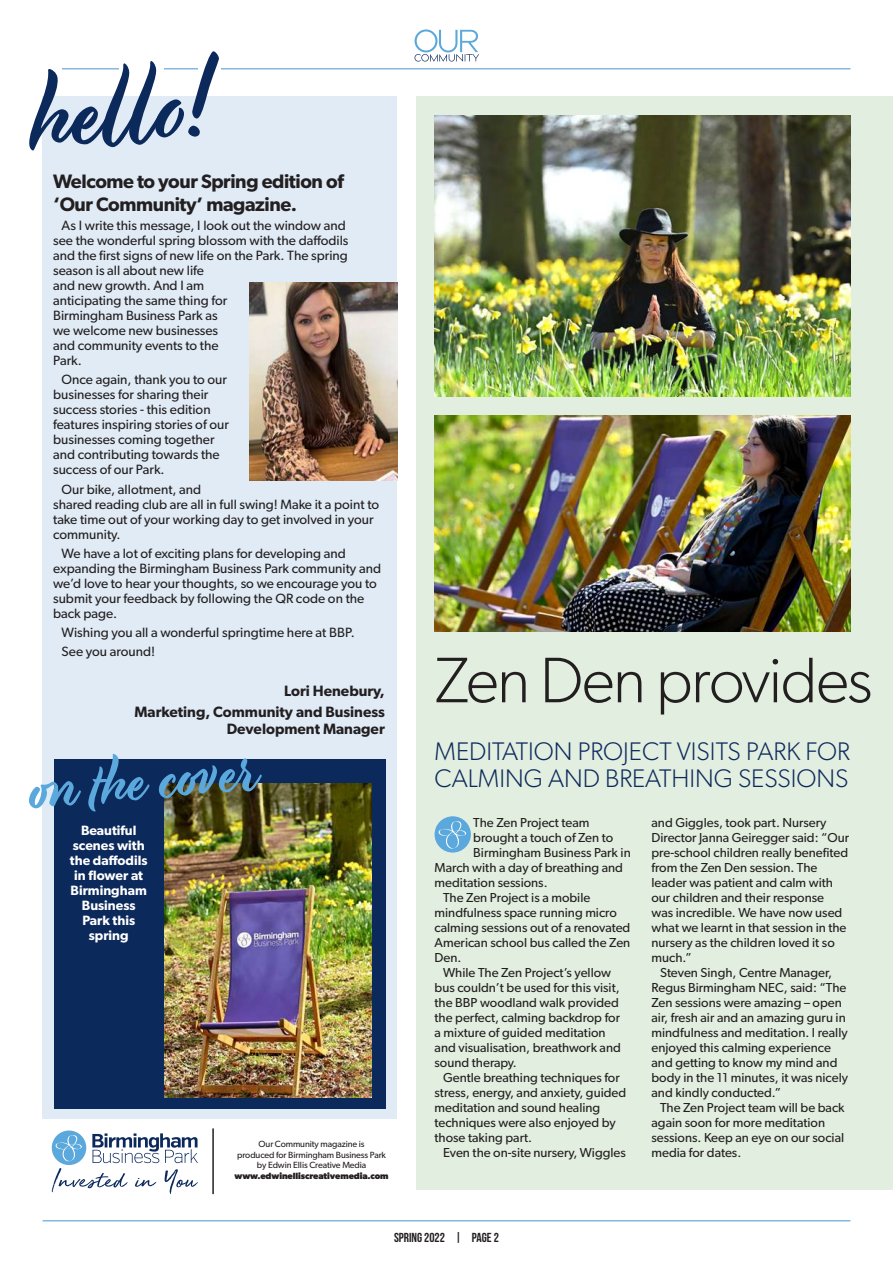
<style>
.page{position:relative;width:893px;height:1263px;background:#fff}
.page>*{position:absolute;margin:0;border:0;box-sizing:border-box;transform-origin:0 0}
.t1{font:109.35px "Modish";color:#0c295c}
.t2{font:67.35px "Modish";color:#5ba8dc}
.t3{font:300 64.5px "Gibson";letter-spacing:-.025em;color:#231f20}
.t4{font:300 25.5px/27px "Gibson";color:#0c295c}
.t5{font:600 19.5px/22.5px "Gibson";letter-spacing:-.02em;color:#231f20}
.t6{font:600 15px/20.7px "Gibson";color:#231f20;text-align:right}
.t7{font:13.5px/15px "Gibson";color:#231f20}
.t8{font:600 13.5px/15px "Gibson";color:#fff;text-align:center}
.t9{font:13.05px/15px "Gibson";color:#231f20}
.t10{font:13.05px "Bebas Neue";color:#231f20}
.t11{font:9px/10.5px "Gibson";letter-spacing:-.01em;color:#231f20;text-align:center}
.t12{font:700 9px "Gibson";letter-spacing:-.01em;color:#231f20}
</style>
<div class="page">
<hr style="left:43px;top:1220px;width:807px;height:1px;background:#4795d0">
<hr style="left:43px;top:68px;width:807px;height:1px;background:#4795d0">
<svg style="left:415px;top:29px;width:64px;height:33px"></svg>
<svg style="left:52px;top:1130px;width:34px;height:35px"></svg>
<svg style="left:52px;top:1133px;width:146px;height:61px"></svg>
<div style="left:141px;top:62px;width:22px;height:16px;background:#fff"></div>
<div style="left:119px;top:62px;width:34px;height:16px;background:#fff"></div>
<div style="left:39px;top:62px;width:22px;height:16px;background:#fff"></div>
<div style="left:199px;top:62px;width:22px;height:16px;background:#fff"></div>
<hr style="left:212px;top:1128px;width:2px;height:66px;background:#231f20">
<div style="left:43px;top:96px;width:354px;height:1022px;background:#e0ebf6"></div>
<img style="left:249px;top:282px;width:148px;height:198px">
<div style="left:417px;top:96px;width:476px;height:1094px;background:#e2eedf"></div>
<div style="left:435px;top:816px;width:36px;height:36px;background:#5ba8dc;border-radius:50%"></div>
<svg style="left:438px;top:821px;width:28px;height:28px"></svg>
<div style="left:54px;top:759px;width:332px;height:349px;background:#0c295c"></div>
<img style="left:165px;top:784px;width:207px;height:313px">
<img style="left:435px;top:116px;width:415px;height:281px">
<img style="left:435px;top:415px;width:415px;height:216px">
<h1 class="t1" style="left:26px;top:45px;width:182px;rotate:-5deg">hello!</h1>
<h3 class="t5" style="left:53px;top:170px;width:292px">Welcome to your Spring edition of ‘Our Community’ magazine.</h3>
<p class="t7" style="left:53px;top:218px;width:297px;text-indent:9px">As I write this message, I look out the window and see the wonderful spring blossom with the daffodils and the first signs of new life on the Park. The spring season is all about new life<br>and new growth. And I am<br>anticipating the same thing for<br>Birmingham Business Park as<br>we welcome new businesses<br>and community events to the<br>Park.</p>
<p class="t7" style="left:53px;top:372px;width:177px;text-indent:9px">Once again, thank you to our businesses for sharing their success stories - this edition features inspiring stories of our businesses coming together and contributing towards the success of our Park.</p>
<p class="t7" style="left:53px;top:481px;width:327px;text-indent:9px">Our bike, allotment, and<br>shared reading club are all in full swing! Make it a point to take time out of your working day to get involved in your community.</p>
<p class="t7" style="left:53px;top:545px;width:329px;text-indent:9px">We have a lot of exciting plans for developing and expanding the Birmingham Business Park community and we’d love to hear your thoughts, so we encourage you to submit your feedback by following the QR code on the back page.</p>
<p class="t7" style="left:62px;top:622px;width:295px;line-height:19.2px">Wishing you all a wonderful springtime here at BBP.<br>See you around!</p>
<p class="t6" style="left:135px;top:680px;width:252px">Lori Henebury,<br>Marketing, Community and Business</p>
<p class="t6" style="left:227px;top:718px;width:160px">Development Manager</p>
<h2 class="t2" style="left:26px;top:746px;width:232px;rotate:-5deg">on the cov er</h2>
<p class="t8" style="left:70px;top:823px;width:79px">Beautiful scenes with the daffodils in flower at<br>Birmingham<br>Business<br>Park this spring</p>
<p class="t11" style="left:237px;top:1139px;width:150px">Our Community magazine is<br>produced for Birmingham Business Park by Edwin Ellis Creative Media</p>
<p class="t12" style="left:235px;top:1170px;width:156px">www.edwinelliscreativemedia.com</p>
<h3 class="t3" style="left:435px;top:641px;width:439px">Zen Den provides</h3>
<h3 class="t4" style="left:435px;top:738px;width:417px">MEDITATION PROJECT VISITS PARK FOR<br>CALMING AND BREATHING SESSIONS</h3>
<p class="t9" style="left:473px;top:815px;width:118px">The Zen Project team</p>
<p class="t9" style="left:473px;top:830px;width:141px">brought a touch of Zen to</p>
<p class="t9" style="left:473px;top:845px;width:159px">Birmingham Business Park in</p>
<p class="t9" style="left:435px;top:860px;width:190px">March with a day of breathing and</p>
<p class="t9" style="left:435px;top:875px;width:115px">meditation sessions.</p>
<p class="t9" style="left:443px;top:890px;width:149px">The Zen Project is a mobile</p>
<p class="t9" style="left:435px;top:905px;width:184px">mindfulness space running micro</p>
<p class="t9" style="left:435px;top:920px;width:197px">calming sessions out of a renovated</p>
<p class="t9" style="left:435px;top:935px;width:197px">American school bus called the Zen</p>
<p class="t9" style="left:435px;top:950px;width:28px">Den.</p>
<p class="t9" style="left:443px;top:965px;width:169px">While The Zen Project’s yellow</p>
<p class="t9" style="left:435px;top:980px;width:187px">bus couldn’t be used for this visit,</p>
<p class="t9" style="left:435px;top:995px;width:186px">the BBP woodland walk provided</p>
<p class="t9" style="left:435px;top:1010px;width:187px">the perfect, calming backdrop for</p>
<p class="t9" style="left:435px;top:1025px;width:173px">a mixture of guided meditation</p>
<p class="t9" style="left:435px;top:1040px;width:188px">and visualisation, breathwork and</p>
<p class="t9" style="left:435px;top:1055px;width:84px">sound therapy.</p>
<p class="t9" style="left:443px;top:1070px;width:178px">Gentle breathing techniques for</p>
<p class="t9" style="left:435px;top:1085px;width:193px">stress, energy, and anxiety, guided</p>
<p class="t9" style="left:435px;top:1100px;width:167px">meditation and sound healing</p>
<p class="t9" style="left:435px;top:1115px;width:183px">techniques were also enjoyed by</p>
<p class="t9" style="left:435px;top:1130px;width:99px">those taking part.</p>
<p class="t9" style="left:443px;top:1145px;width:184px">Even the on-site nursery, Wiggles</p>
<p class="t9" style="left:651px;top:815px;width:199px">and Giggles, took part. Nursery<br>Director Janna Geiregger said: “Our pre-school children really benefited from the Zen Den session. The leader was patient and calm with our children and their response<br>was incredible. We have now used what we learnt in that session in the nursery as the children loved it so much.”</p>
<p class="t9" style="left:651px;top:965px;width:198px;text-indent:9px">Steven Singh, Centre Manager,<br>Regus Birmingham NEC, said: “The<br>Zen sessions were amazing – open air, fresh air and an amazing guru in mindfulness and meditation. I really enjoyed this calming experience and getting to know my mind and body in the 11 minutes, it was nicely and kindly conducted.”</p>
<p class="t9" style="left:651px;top:1100px;width:195px;text-indent:9px">The Zen Project team will be back again soon for more meditation sessions. Keep an eye on our social media for dates.</p>
<p class="t10" style="left:394px;top:1230px;width:106px">SPRING 2022 | PAGE 2</p>
</div>
